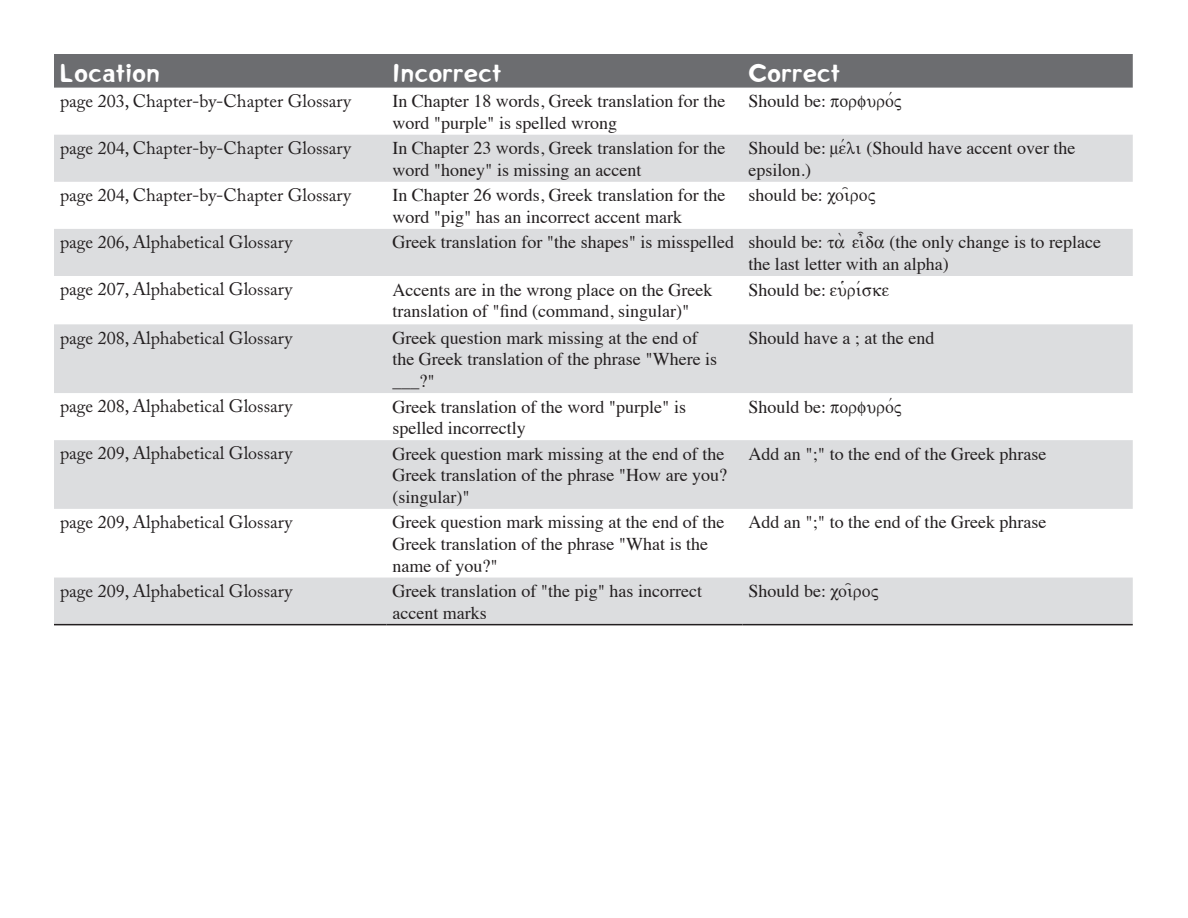
<style>
.page{position:relative;width:1188px;height:918px;background:#fff}
.page>*{position:absolute;margin:0;border:0;box-sizing:border-box;transform-origin:0 0}
.t1{font:27px "Ray Gun";letter-spacing:.03em;color:#fff}
.t2{font:18px/21.6px "Times";color:#231f20}
.t3{font:18px "Adobe Caslon Pro";color:#231f20}
.s1{font-family:"Teknia Greek"}
</style>
<div class="page">
<div style="left:54px;top:54px;width:1079px;height:34px;background:#6c6d70"></div>
<svg style="left:54px;top:135px;width:1079px;height:489px;fill:#dcdddf"></svg>
<hr style="left:54px;top:624px;width:332px;height:1px;background:#231f20">
<hr style="left:386px;top:624px;width:356px;height:1px;background:#231f20">
<hr style="left:742px;top:624px;width:391px;height:1px;background:#231f20">
<h1 class="t1" style="left:60px;top:60px;width:101px">Location</h1>
<h1 class="t1" style="left:392px;top:60px;width:110px">Incorrect</h1>
<h1 class="t1" style="left:748px;top:60px;width:93px">Correct</h1>
<p class="t3" style="left:60px;top:90px;width:293px">page 203, Chapter-by-Chapter Glossary</p>
<p class="t2" style="left:392px;top:89px;width:334px">In Chapter 18 words, Greek translation for the word "purple" is spelled wrong</p>
<p class="t2" style="left:748px;top:89px;width:155px">Should be: <span class="s1">porfurovV</span></p>
<p class="t3" style="left:60px;top:137px;width:293px">page 204, Chapter-by-Chapter Glossary</p>
<p class="t2" style="left:392px;top:136px;width:334px">In Chapter 23 words, Greek translation for the word "honey" is missing an accent</p>
<p class="t2" style="left:748px;top:136px;width:329px">Should be: <span class="s1">mevli</span> (Should have accent over the epsilon.)</p>
<p class="t3" style="left:60px;top:184px;width:293px">page 204, Chapter-by-Chapter Glossary</p>
<p class="t2" style="left:392px;top:183px;width:334px">In Chapter 26 words, Greek translation for the word "pig" has an incorrect accent mark</p>
<p class="t2" style="left:748px;top:183px;width:129px">should be: <span class="s1">coi:roV</span></p>
<p class="t3" style="left:60px;top:231px;width:234px">page 206, Alphabetical Glossary</p>
<p class="t2" style="left:748px;top:230px;width:354px;text-indent:-356px">Greek translation for "the shapes" is misspelled should be: <span class="s1">ta;ei\da</span> (the only change is to replace the last letter with an alpha)</p>
<p class="t3" style="left:60px;top:279px;width:234px">page 207, Alphabetical Glossary</p>
<p class="t2" style="left:392px;top:277px;width:321px">Accents are in the wrong place on the Greek translation of "find (command, singular)"</p>
<p class="t2" style="left:748px;top:277px;width:143px">Should be: <span class="s1">euJrivske</span></p>
<p class="t3" style="left:60px;top:327px;width:234px">page 208, Alphabetical Glossary</p>
<p class="t2" style="left:392px;top:326px;width:326px">Greek question mark missing at the end of the Greek translation of the phrase "Where is ___?"</p>
<p class="t2" style="left:748px;top:326px;width:187px">Should have a ; at the end</p>
<p class="t3" style="left:60px;top:396px;width:234px">page 208, Alphabetical Glossary</p>
<p class="t2" style="left:392px;top:394px;width:295px">Greek translation of the word "purple" is spelled incorrectly</p>
<p class="t2" style="left:748px;top:394px;width:155px">Should be: <span class="s1">porfurovV</span></p>
<p class="t3" style="left:60px;top:443px;width:234px">page 209, Alphabetical Glossary</p>
<p class="t2" style="left:392px;top:441px;width:336px">Greek question mark missing at the end of the<br>Greek translation of the phrase "How are you? (singular)"</p>
<p class="t2" style="left:748px;top:441px;width:300px">Add an ";" to the end of the Greek phrase</p>
<p class="t3" style="left:60px;top:511px;width:234px">page 209, Alphabetical Glossary</p>
<p class="t2" style="left:392px;top:510px;width:333px">Greek question mark missing at the end of the<br>Greek translation of the phrase "What is the name of you?"</p>
<p class="t2" style="left:748px;top:510px;width:300px">Add an ";" to the end of the Greek phrase</p>
<p class="t3" style="left:60px;top:580px;width:234px">page 209, Alphabetical Glossary</p>
<p class="t2" style="left:392px;top:579px;width:311px">Greek translation of "the pig" has incorrect accent marks</p>
<p class="t2" style="left:748px;top:579px;width:132px">Should be: <span class="s1">coi:roV</span></p>
</div>
